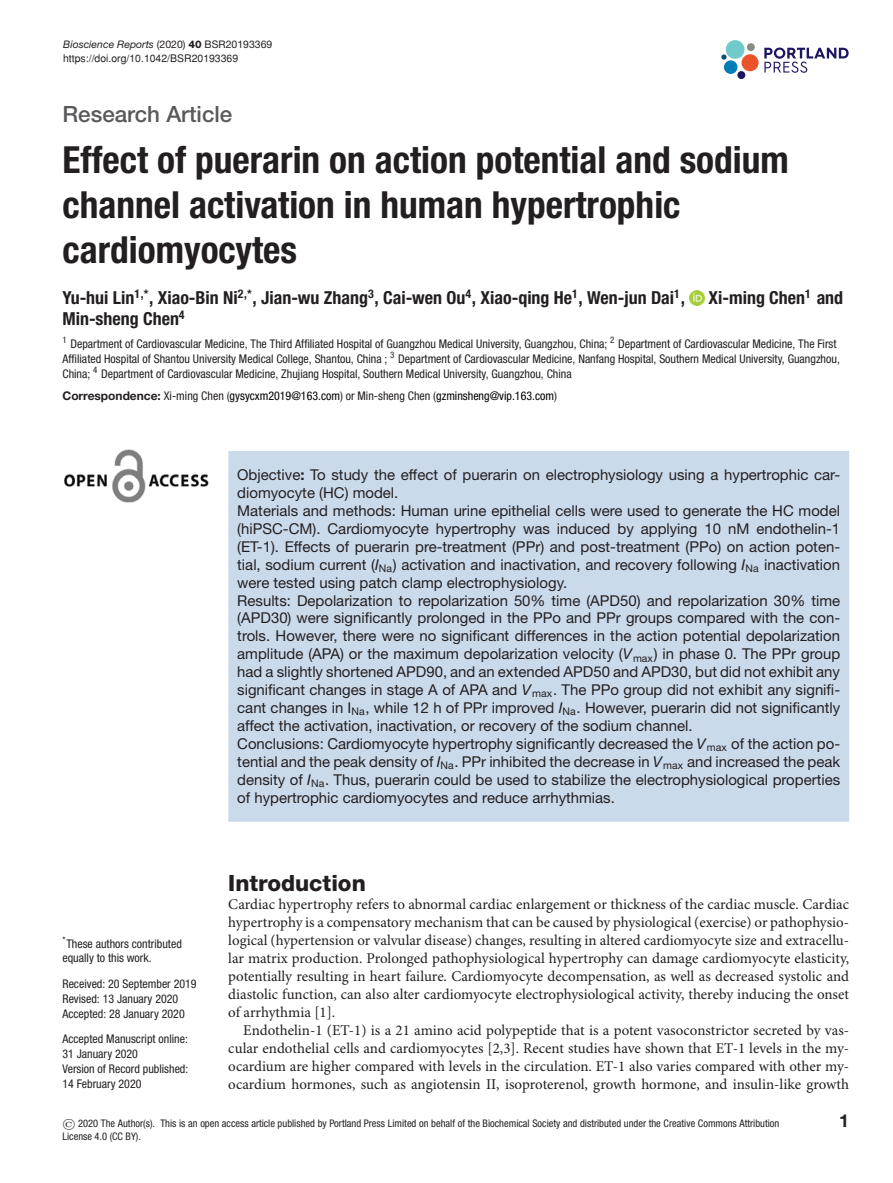
<style>
.page{position:relative;width:893px;height:1183px;background:#fff}
.page>*{position:absolute;margin:0;border:0;box-sizing:border-box;transform-origin:0 0}
.t1{font:700 condensed 37.35px/44.8px "Helvetica Neue LT Std";color:#231f20}
.t2{font:500 22.35px "Helvetica Neue LT Std";color:#58595b}
.t3{font:800 22.35px "Helvetica Neue LT Std";color:#231f20}
.t4{font:700 condensed 18px "Helvetica Neue LT Std";color:#231f20}
.t5{font:700 18px "Helvetica Neue LT Std";color:#231f20}
.t6{font:15px/18px "Helvetica Neue LT Std";color:#231f20}
.t7{font:15px/18px "Minion Pro";color:#231f20;text-align:justify}
.t8{font:condensed 12px/15px "Helvetica Neue LT Std";color:#231f20}
.t9{font:condensed 12px "Helvetica Neue LT Std";color:#000}
.t10{font:condensed 10.5px/13.5px "Helvetica Neue LT Std";color:#231f20}
.t11{font:italic 10.5px "Helvetica Neue LT Std";color:#231f20}
.t12{font:10.5px "Helvetica";color:#231f20}
.s1{font-style:normal}
.s2{font-weight:800;font-style:normal}
.s3{font-weight:700;font-stretch:normal;color:#231f20}
.s4{color:#231f20}
.s5{font-weight:700}
.s6{font-style:italic}
.s7{font-family:"SFRM0700";font-stretch:normal}
</style>
<div class="page">
<svg style="left:764px;top:48px;width:85px;height:25px"></svg>
<div style="left:726px;top:40px;width:18px;height:19px;background:#70cacb;border-radius:50%"></div>
<div style="left:741px;top:54px;width:18px;height:17px;background:#ea5329;border-radius:50%"></div>
<div style="left:724px;top:60px;width:13px;height:14px;background:#007db5;border-radius:50%"></div>
<div style="left:737px;top:71px;width:8px;height:8px;background:#1d1760;border-radius:50%"></div>
<div style="left:747px;top:43px;width:8px;height:8px;background:#888c85;border-radius:50%"></div>
<svg style="left:721px;top:54px;width:5px;height:6px"></svg>
<img style="left:689px;top:291px;width:15px;height:15px">
<img style="left:64px;top:449px;width:145px;height:53px">
<div style="left:228px;top:451px;width:621px;height:370px;background:#cbdaeb"></div>
<p class="t11" style="left:63px;top:40px;width:211px">Bioscience Reports <span class="s1">(2020)</span> <span class="s2">40</span> <span class="s1">BSR20193369</span></p>
<p class="t12" style="left:63px;top:54px;width:177px">https://doi.org/10.1042/BSR20193369</p>
<h2 class="t2" style="left:62px;top:106px;width:171px">Research Article</h2>
<h1 class="t1" style="left:62px;top:140px;width:728px">Effect of puerarin on action potential and sodium channel activation in human hypertrophic cardiomyocytes</h1>
<p class="t4" style="left:62px;top:291px;width:624px">Yu-hui Lin<sup>1,*</sup>, Xiao-Bin Ni<sup>2,*</sup>, Jian-wu Zhang<sup>3</sup>, Cai-wen Ou<sup>4</sup>, Xiao-qing He<sup>1</sup>, Wen-jun Dai<sup>1</sup>,</p>
<p class="t4" style="left:709px;top:291px;width:136px">Xi-ming Chen<sup>1</sup> and</p>
<p class="t4" style="left:62px;top:312px;width:124px">Min-sheng Chen<sup>4</sup></p>
<p class="t8" style="left:62px;top:337px;width:779px"><sup>1</sup> Department of Cardiovascular Medicine, The Third Affiliated Hospital of Guangzhou Medical University, Guangzhou, China; <sup>2</sup> Department of Cardiovascular Medicine, The First<br>Affiliated Hospital of Shantou University Medical College, Shantou, China ; <sup>3</sup> Department of Cardiovascular Medicine, Nanfang Hospital, Southern Medical University, Guangzhou,<br>China; <sup>4</sup> Department of Cardiovascular Medicine, Zhujiang Hospital, Southern Medical University, Guangzhou, China</p>
<p class="t9" style="left:62px;top:391px;width:496px"><span class="s3">Correspondence:</span> <span class="s4">Xi-ming Chen (</span>gysycxm2019@163.com<span class="s4">) or Min-sheng Chen (</span>gzminsheng@vip.163.com<span class="s4">)</span></p>
<p class="t6" style="left:237px;top:467px;width:604px">Objective<span class="s5">:</span> To study the effect of puerarin on electrophysiology using a hypertrophic car&shy;diomyocyte (HC) model.<br>Materials and methods: Human urine epithelial cells were used to generate the HC model (hiPSC-CM). Cardiomyocyte hypertrophy was induced by applying 10 nM endothelin-1 (ET-1). Effects of puerarin pre-treatment (PPr) and post-treatment (PPo) on action poten&shy;tial, sodium current (<span class="s6">I</span><sub>Na</sub>) activation and inactivation, and recovery following <span class="s6">I</span><sub>Na</sub> inactivation were tested using patch clamp electrophysiology.<br>Results: Depolarization to repolarization 50% time (APD50) and repolarization 30% time (APD30) were significantly prolonged in the PPo and PPr groups compared with the con&shy;trols. However, there were no significant differences in the action potential depolarization amplitude (APA) or the maximum depolarization velocity (<span class="s6">V</span><sub>max</sub>) in phase 0. The PPr group had a slightly shortened APD90, and an extended APD50 and APD30, but did not exhibit any significant changes in stage A of APA and <span class="s6">V</span><sub>max</sub>. The PPo group did not exhibit any signifi&shy;cant changes in I<sub>Na</sub>, while 12 h of PPr improved <span class="s6">I</span><sub>Na</sub>. However, puerarin did not significantly affect the activation, inactivation, or recovery of the sodium channel.<br>Conclusions: Cardiomyocyte hypertrophy significantly decreased the <span class="s6">V</span><sub>max</sub> of the action po&shy;tential and the peak density of <span class="s6">I</span><sub>Na</sub>. PPr inhibited the decrease in <span class="s6">V</span><sub>max</sub> and increased the peak density of <span class="s6">I</span><sub>Na</sub>. Thus, puerarin could be used to stabilize the electrophysiological properties of hypertrophic cardiomyocytes and reduce arrhythmias.</p>
<h2 class="t3" style="left:228px;top:874px;width:139px">Introduction</h2>
<p class="t7" style="left:228px;top:896px;width:622px">Cardiac hypertrophy refers to abnormal cardiac enlargement or thickness of the cardiac muscle. Cardiac hypertrophy is a compensatory mechanism that can be caused by physiological (exercise) or pathophysio&shy;logical (hypertension or valvular disease) changes, resulting in altered cardiomyocyte size and extracellu&shy;lar matrix production. Prolonged pathophysiological hypertrophy can damage cardiomyocyte elasticity, potentially resulting in heart failure. Cardiomyocyte decompensation, as well as decreased systolic and diastolic function, can also alter cardiomyocyte electrophysiological activity, thereby inducing the onset of arrhythmia [1].</p>
<p class="t7" style="left:228px;top:1022px;width:622px;text-indent:15px">Endothelin-1 (ET-1) is a 21 amino acid polypeptide that is a potent vasoconstrictor secreted by vas&shy;cular endothelial cells and cardiomyocytes [2,3]. Recent studies have shown that ET-1 levels in the my&shy;ocardium are higher compared with levels in the circulation. ET-1 also varies compared with other my&shy;ocardium hormones, such as angiotensin II, isoproterenol, growth hormone, and insulin-like growth</p>
<p class="t10" style="left:62px;top:1117px;width:718px"><span class="s7">©</span> 2020 The Author(s). This is an open access article published by Portland Press Limited on behalf of the Biochemical Society and distributed under the Creative Commons Attribution<br>License 4.0 (CC BY).</p>
<p class="t5" style="left:839px;top:1113px;width:11px">1</p>
<p class="t8" style="left:62px;top:936px;width:121px"><sup>*</sup>These authors contributed equally to this work.</p>
<p class="t8" style="left:62px;top:976px;width:136px">Received: 20 September 2019<br>Revised: 13 January 2020<br>Accepted: 28 January 2020</p>
<p class="t8" style="left:62px;top:1032px;width:127px">Accepted Manuscript online:<br>31 January 2020<br>Version of Record published:<br>14 February 2020</p>
</div>
